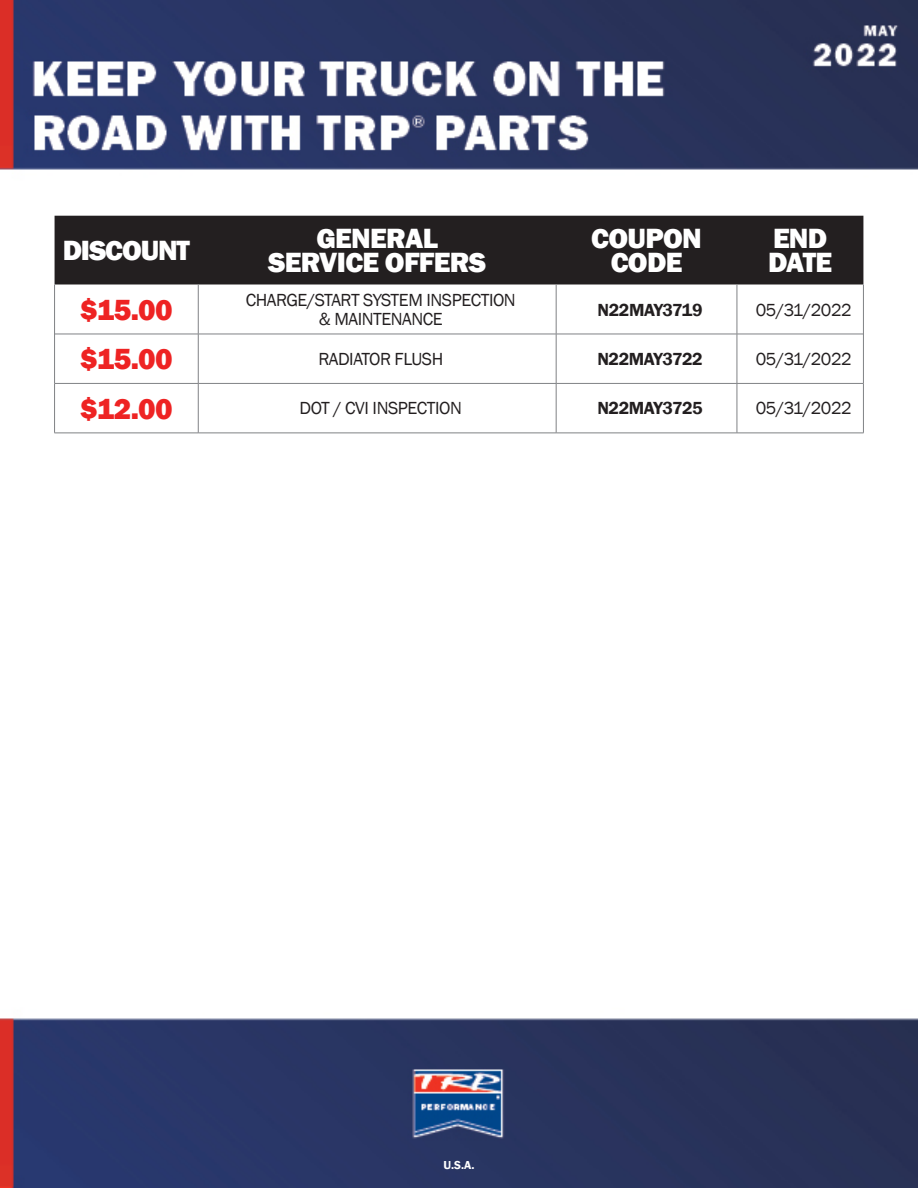
<style>
.page{position:relative;width:918px;height:1188px;background:#fff}
.page>*{position:absolute;margin:0;border:0;box-sizing:border-box;transform-origin:0 0}
.t1{font:800 30px "Franklin Gothic";letter-spacing:-.02em;color:#ee2323}
.Headings{font:800 28.65px/23.9px "Franklin Gothic";letter-spacing:-.025em;color:#fff;text-align:center}
.Offers_Description{font:18px/19.5px "Franklin Gothic";letter-spacing:-.025em;color:#231f20;text-align:center}
.Coupon_Codes{font:600 18px "Franklin Gothic";letter-spacing:-.025em;color:#231f20}
.Dates{font:18px "Franklin Gothic";letter-spacing:-.025em;color:#231f20}
.t2{font:600 11.85px "Franklin Gothic";color:#fff}
</style>
<div class="page">
<img style="left:0;top:0;width:918px;height:1188px">
<div style="left:55px;top:216px;width:808px;height:69px;background:#231f20"></div>
<svg style="left:55px;top:285px;width:808px;height:148px"></svg>
<hr style="left:198px;top:285px;width:1px;height:49px;background:#808285">
<hr style="left:556px;top:285px;width:1px;height:49px;background:#808285">
<hr style="left:737px;top:285px;width:1px;height:49px;background:#808285">
<hr style="left:863px;top:285px;width:1px;height:49px;background:#808285">
<hr style="left:198px;top:334px;width:1px;height:49px;background:#808285">
<hr style="left:556px;top:334px;width:1px;height:49px;background:#808285">
<hr style="left:737px;top:334px;width:1px;height:49px;background:#808285">
<hr style="left:863px;top:334px;width:1px;height:49px;background:#808285">
<hr style="left:198px;top:384px;width:1px;height:49px;background:#808285">
<hr style="left:556px;top:384px;width:1px;height:49px;background:#808285">
<hr style="left:737px;top:384px;width:1px;height:49px;background:#808285">
<hr style="left:863px;top:383px;width:1px;height:50px;background:#808285">
<hr style="left:55px;top:334px;width:143px;height:1px;background:#808285">
<hr style="left:198px;top:334px;width:358px;height:1px;background:#808285">
<hr style="left:556px;top:334px;width:181px;height:1px;background:#808285">
<hr style="left:737px;top:334px;width:126px;height:1px;background:#808285">
<hr style="left:55px;top:383px;width:143px;height:1px;background:#808285">
<hr style="left:198px;top:383px;width:358px;height:1px;background:#808285">
<hr style="left:556px;top:383px;width:181px;height:1px;background:#808285">
<hr style="left:737px;top:383px;width:126px;height:1px;background:#808285">
<hr style="left:54px;top:433px;width:144px;height:1px;background:#808285">
<hr style="left:198px;top:433px;width:358px;height:1px;background:#808285">
<hr style="left:556px;top:433px;width:181px;height:1px;background:#808285">
<hr style="left:737px;top:433px;width:127px;height:1px;background:#808285">
<hr style="left:54px;top:285px;width:1px;height:49px;background:#808285">
<hr style="left:54px;top:334px;width:1px;height:49px;background:#808285">
<hr style="left:54px;top:383px;width:1px;height:50px;background:#808285">
<p class="Headings" style="left:63px;top:239px;width:129px">DISCOUNT</p>
<p class="Headings" style="left:268px;top:227px;width:220px">GENERAL<br>SERVICE OFFERS</p>
<p class="Headings" style="left:591px;top:227px;width:112px">COUPON<br>CODE</p>
<p class="Headings" style="left:768px;top:227px;width:65px;text-align:left">END<br>DATE</p>
<p class="t1" style="left:80px;top:290px;width:94px">$15.00</p>
<p class="Offers_Description" style="left:246px;top:290px;width:272px">CHARGE/START SYSTEM INSPECTION &amp; MAINTENANCE</p>
<p class="Coupon_Codes" style="left:598px;top:298px;width:106px">N22MAY3719</p>
<p class="Dates" style="left:756px;top:298px;width:97px">05/31/2022</p>
<p class="t1" style="left:80px;top:340px;width:94px">$15.00</p>
<p class="Offers_Description" style="left:318px;top:350px;width:126px">RADIATOR FLUSH</p>
<p class="Coupon_Codes" style="left:597px;top:348px;width:107px">N22MAY3722</p>
<p class="Dates" style="left:756px;top:348px;width:97px">05/31/2022</p>
<p class="t1" style="left:80px;top:389px;width:94px">$12.00</p>
<p class="Offers_Description" style="left:300px;top:399px;width:164px">DOT / CVI INSPECTION</p>
<p class="Coupon_Codes" style="left:597px;top:397px;width:107px">N22MAY3725</p>
<p class="Dates" style="left:756px;top:397px;width:97px">05/31/2022</p>
<p class="t2" style="left:443px;top:1158px;width:33px">U.S.A.</p>
</div>
